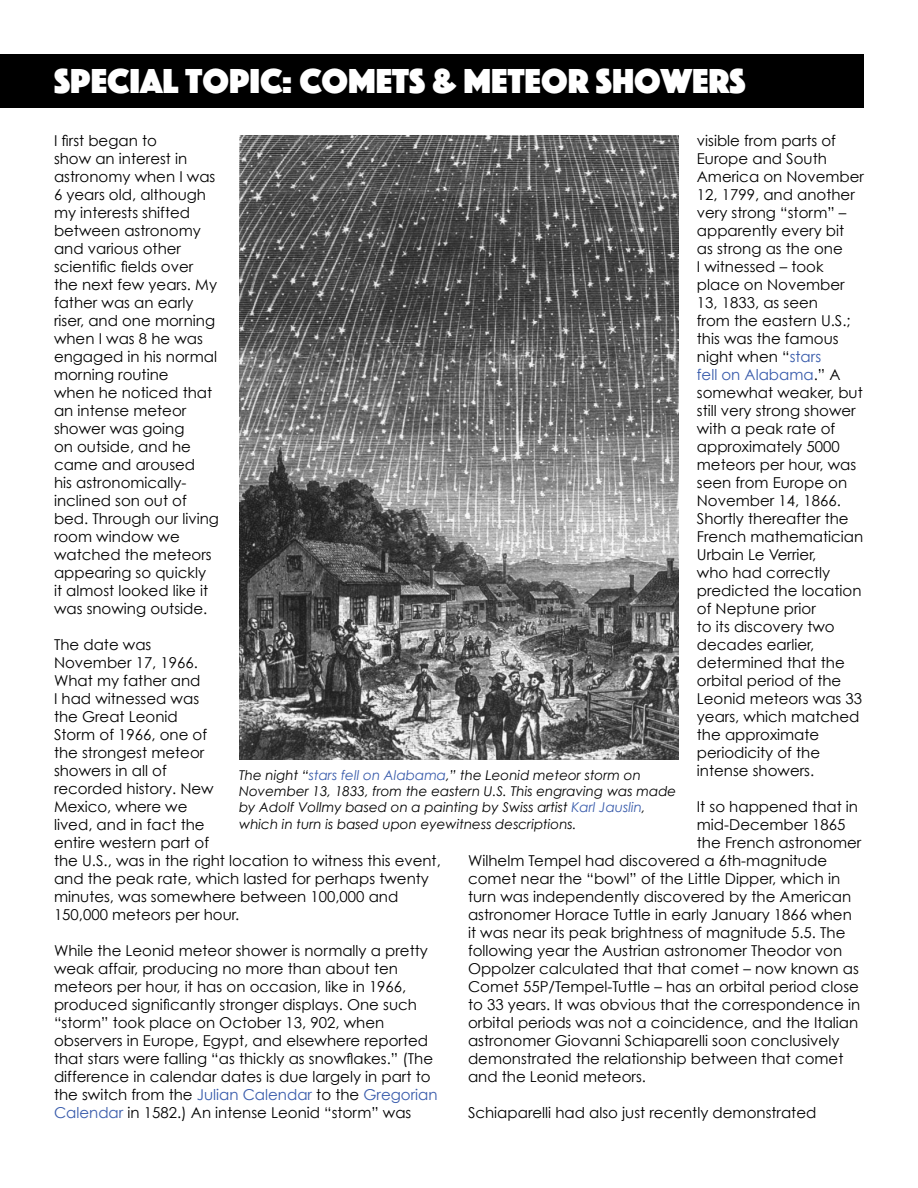
<style>
.page{position:relative;width:918px;height:1188px;background:#fff}
.page>*{position:absolute;margin:0;border:0;box-sizing:border-box;transform-origin:0 0}
.t1{font:36px "Phosphate Solid";color:#fff}
.Body_Type{font:15px/18px "Century Gothic";color:#000}
.Cutlines{font:italic 13.5px/16.2px "Century Gothic";color:#000}
.s1{color:#385bab}
</style>
<div class="page">
<div style="left:0;top:54px;width:864px;height:54px;background:#000"></div>
<img style="left:239px;top:135px;width:440px;height:624px">
<p class="t1" style="left:54px;top:55px;width:693px">SPECIAL TOPIC: COMETS &amp; METEOR SHOWERS</p>
<p class="Body_Type" style="left:54px;top:132px;width:167px">I first began to<br>show an interest in astronomy when I was<br>6 years old, although my interests shifted between astronomy and various other scientific fields over the next few years. My father was an early riser, and one morning when I was 8 he was engaged in his normal morning routine<br>when he noticed that an intense meteor shower was going<br>on outside, and he came and aroused<br>his astronomically&shy;inclined son out of bed. Through our living room window we watched the meteors appearing so quickly<br>it almost looked like it was snowing outside.</p>
<p class="Body_Type" style="left:54px;top:636px;width:388px">The date was<br>November 17, 1966.<br>What my father and<br>I had witnessed was<br>the Great Leonid<br>Storm of 1966, one of<br>the strongest meteor<br>showers in all of<br>recorded history. New<br>Mexico, where we<br>lived, and in fact the<br>entire western part of<br>the U.S., was in the right location to witness this event, and the peak rate, which lasted for perhaps twenty minutes, was somewhere between 100,000 and<br>150,000 meteors per hour.</p>
<p class="Body_Type" style="left:54px;top:942px;width:385px">While the Leonid meteor shower is normally a pretty weak affair, producing no more than about ten meteors per hour, it has on occasion, like in 1966, produced significantly stronger displays. One such “storm” took place on October 13, 902, when observers in Europe, Egypt, and elsewhere reported that stars were falling “as thickly as snowflakes.” (The difference in calendar dates is due largely in part to the switch from the <span class="s1">Julian Calendar</span> to the <span class="s1">Gregorian Calendar</span> in 1582.) An intense Leonid “storm” was</p>
<p class="Body_Type" style="left:697px;top:132px;width:169px">visible from parts of<br>Europe and South<br>America on November<br>12, 1799, and another very strong “storm” – apparently every bit as strong as the one<br>I witnessed – took place on November<br>13, 1833, as seen<br>from the eastern U.S.; this was the famous night when “<span class="s1">stars<br>fell on Alabama</span>.” A somewhat weaker, but still very strong shower with a peak rate of approximately 5000 meteors per hour, was seen from Europe on<br>November 14, 1866.<br>Shortly thereafter the<br>French mathematician<br>Urbain Le Verrier,<br>who had correctly predicted the location of Neptune prior<br>to its discovery two decades earlier, determined that the orbital period of the<br>Leonid meteors was 33 years, which matched the approximate periodicity of the intense showers.</p>
<p class="Body_Type" style="left:697px;top:798px;width:163px">It so happened that in</p>
<p class="Body_Type" style="left:697px;top:816px;width:150px">mid-December 1865</p>
<p class="Body_Type" style="left:697px;top:834px;width:166px">the French astronomer</p>
<p class="Body_Type" style="left:468px;top:852px;width:361px">Wilhelm Tempel had discovered a 6th-magnitude</p>
<p class="Body_Type" style="left:468px;top:870px;width:374px">comet near the “bowl” of the Little Dipper, which in</p>
<p class="Body_Type" style="left:468px;top:888px;width:385px">turn was independently discovered by the American</p>
<p class="Body_Type" style="left:468px;top:906px;width:385px">astronomer Horace Tuttle in early January 1866 when</p>
<p class="Body_Type" style="left:468px;top:924px;width:379px">it was near its peak brightness of magnitude 5.5. The</p>
<p class="Body_Type" style="left:468px;top:942px;width:376px">following year the Austrian astronomer Theodor von</p>
<p class="Body_Type" style="left:468px;top:960px;width:393px">Oppolzer calculated that that comet – now known as</p>
<p class="Body_Type" style="left:468px;top:978px;width:392px">Comet 55P/Tempel-Tuttle – has an orbital period close</p>
<p class="Body_Type" style="left:468px;top:996px;width:394px">to 33 years. It was obvious that the correspondence in</p>
<p class="Body_Type" style="left:468px;top:1014px;width:392px">orbital periods was not a coincidence, and the Italian</p>
<p class="Body_Type" style="left:468px;top:1032px;width:373px">astronomer Giovanni Schiaparelli soon conclusively</p>
<p class="Body_Type" style="left:468px;top:1050px;width:377px">demonstrated the relationship between that comet</p>
<p class="Body_Type" style="left:468px;top:1068px;width:180px">and the Leonid meteors.</p>
<p class="Body_Type" style="left:468px;top:1104px;width:350px">Schiaparelli had also just recently demonstrated</p>
<p class="Cutlines" style="left:239px;top:767px;width:439px">The night “<span class="s1">stars fell on Alabama</span>,” the Leonid meteor storm on November 13, 1833, from the eastern U.S. This engraving was made by Adolf Vollmy based on a painting by Swiss artist <span class="s1">Karl Jauslin</span>, which in turn is based upon eyewitness descriptions.</p>
</div>
